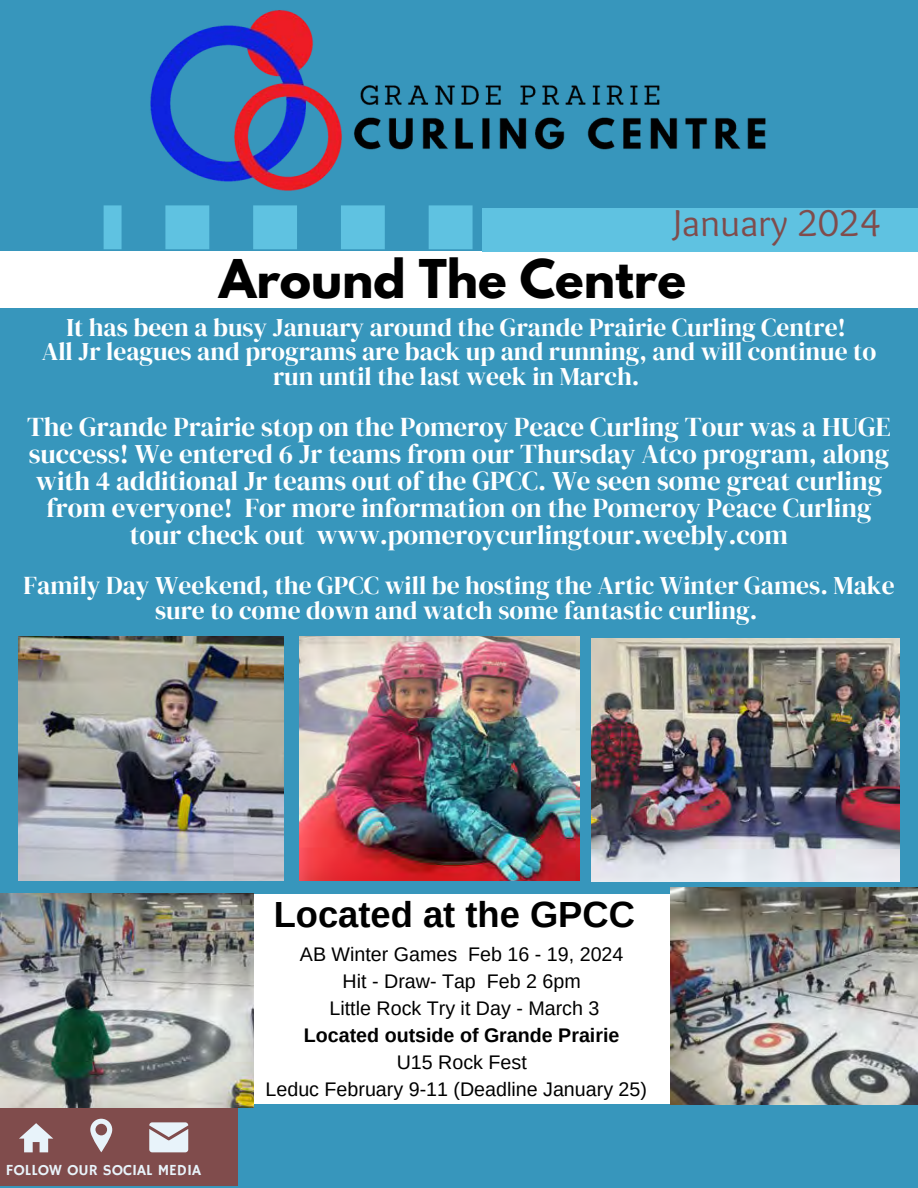
<style>
.page{position:relative;width:918px;height:1188px;background:#fff}
.page>*{position:absolute;margin:0;border:0;box-sizing:border-box;transform-origin:0 0}
.t1{font:700 47.25px "League Spartan";color:#000}
.t2{font:38.85px "Sukar";color:#804c4c}
.t3{font:700 36.3px "Arimo";color:#000}
.t4{font:27px/27px "DM Serif Display";color:#fff;text-align:center}
.t5{font:25.5px/24.8px "DM Serif Display";color:#fff;text-align:center}
.t6{font:19.65px/27px "Arimo";color:#000}
.t7{font:700 19.65px "Arimo";color:#000}
.t8{font:15.3px "Hammersmith One";color:#e8f3fa}
</style>
<div class="page">
<div style="left:0;top:0;width:918px;height:251px;background:#3796bc"></div>
<div style="left:482px;top:208px;width:436px;height:43px;background:#5fc2e1"></div>
<svg style="left:104px;top:205px;width:16px;height:44px"></svg>
<img style="left:120px;top:10px;width:689px;height:242px">
<div style="left:0;top:308px;width:918px;height:585px;background:#3796bc"></div>
<img style="left:300px;top:637px;width:280px;height:244px">
<img style="left:592px;top:638px;width:307px;height:243px">
<div style="left:0;top:1105px;width:918px;height:83px;background:#3796bc"></div>
<div style="left:0;top:1107px;width:238px;height:79px;background:#804c4c"></div>
<svg style="left:149px;top:1122px;width:39px;height:30px"></svg>
<svg style="left:90px;top:1119px;width:22px;height:33px"></svg>
<svg style="left:19px;top:1123px;width:34px;height:29px"></svg>
<img style="left:19px;top:636px;width:264px;height:244px">
<img style="left:670px;top:887px;width:248px;height:217px">
<img style="left:0;top:893px;width:253px;height:214px">
<p class="t2" style="left:673px;top:201px;width:209px">January 2024</p>
<p class="t1" style="left:219px;top:255px;width:468px">Around The Centre</p>
<p class="t5" style="left:42px;top:314px;width:836px">It has been a busy January around the Grande Prairie Curling Centre!<br>All Jr leagues and programs are back up and running, and will continue to run until the last week in March.</p>
<p class="t4" style="left:27px;top:413px;width:865px">The Grande Prairie stop on the Pomeroy Peace Curling Tour was a HUGE success! We entered 6 Jr teams from our Thursday Atco program, along with 4 additional Jr teams out of the GPCC. We seen some great curling from everyone! For more information on the Pomeroy Peace Curling tour check out www.pomeroycurlingtour.weebly.com</p>
<p class="t5" style="left:23px;top:573px;width:873px">Family Day Weekend, the GPCC will be hosting the Artic Winter Games. Make sure to come down and watch some fantastic curling.</p>
<p class="t8" style="left:6px;top:1162px;width:197px">FOLLOW OUR SOCIAL MEDIA</p>
<h3 class="t3" style="left:274px;top:894px;width:363px">Located at the GPCC</h3>
<h3 class="t6" style="left:300px;top:940px;width:159px">AB Winter Games</h3>
<h3 class="t6" style="left:343px;top:940px;width:282px;text-indent:126px">Feb 16 - 19, 2024<br>Hit - Draw- Tap</h3>
<p class="t6" style="left:330px;top:967px;width:271px;text-indent:157px">Feb 2 6pm<br>Little Rock Try it Day - March 3</p>
<p class="t7" style="left:304px;top:1024px;width:317px">Located outside of Grande Prairie</p>
<p class="t6" style="left:397px;top:1048px;width:132px">U15 Rock Fest</p>
<p class="t6" style="left:266px;top:1075px;width:383px">Leduc February 9-11 (Deadline January 25)</p>
</div>
